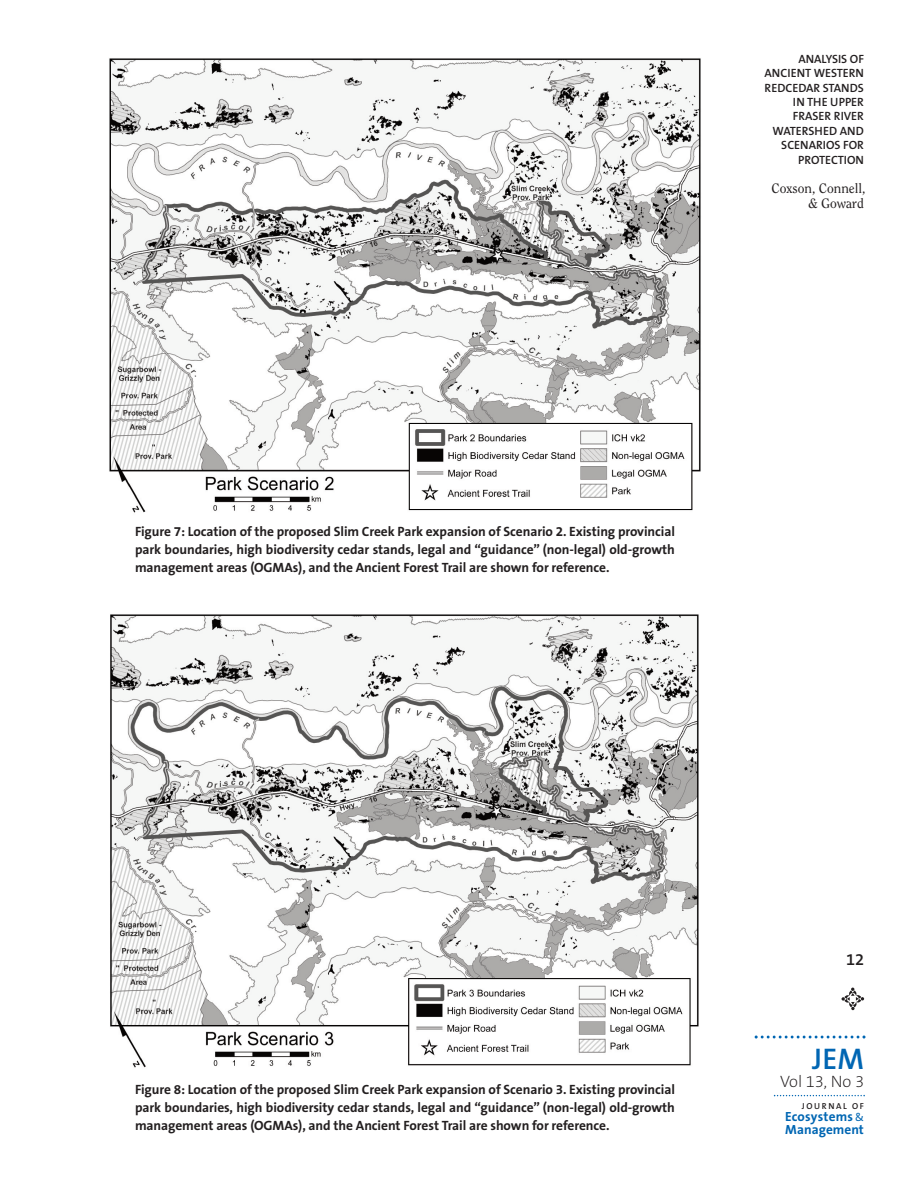
<style>
.page{position:relative;width:918px;height:1188px;background:#fff}
.page>*{position:absolute;margin:0;border:0;box-sizing:border-box;transform-origin:0 0}
.t1{font:600 30px "The Sans B6";color:#0166b3}
.t2{font:200 16.5px "The Sans B2";color:#231f20}
.t3{font:600 16.5px "The Sans B6";color:#231f20}
.t4{font:700 13.5px/18px "The Sans B7";letter-spacing:-.005em;color:#231f20;text-align:justify}
.t5{font:13.5px/15px "Clearface";color:#231f20;text-align:right}
.t6{font:700 13.35px/12.5px "The Sans B7";letter-spacing:.005em;color:#0166b3}
.t7{font:600 12px/14.4px "The Sans B6";color:#231f20;text-align:right}
.t8{font:600 8.7px "The Sans B6";letter-spacing:.185em;color:#231f20}
.s1{font-family:"The Sans B5 Plain";font-weight:400;font-size:11.1px}
</style>
<div class="page">
<svg style="left:774px;top:1095px;width:91px;height:1px"></svg>
<svg style="left:755px;top:1036px;width:111px;height:3px"></svg>
<svg style="left:842px;top:988px;width:22px;height:22px"></svg>
<img style="left:110px;top:614px;width:589px;height:454px">
<img style="left:109px;top:58px;width:592px;height:455px">
<p class="t7" style="left:765px;top:52px;width:101px">ANALYSIS OF<br>ANCIENT WESTERN<br>REDCEDAR STANDS<br>IN THE UPPER<br>FRASER RIVER<br>WATERSHED AND<br>SCENARIOS FOR<br>PROTECTION</p>
<p class="t5" style="left:772px;top:182px;width:96px">Coxson, Connell, &amp; Goward</p>
<p class="t4" style="left:135px;top:523px;width:542px">Figure 7: Location of the proposed Slim Creek Park expansion of Scenario 2. Existing provincial park boundaries, high biodiversity cedar stands, legal and “guidance” (non-legal) old-growth management areas (OGMAs), and the Ancient Forest Trail are shown for reference.</p>
<p class="t4" style="left:135px;top:1081px;width:542px">Figure 8: Location of the proposed Slim Creek Park expansion of Scenario 3. Existing provincial park boundaries, high biodiversity cedar stands, legal and “guidance” (non-legal) old-growth management areas (OGMAs), and the Ancient Forest Trail are shown for reference.</p>
<p class="t3" style="left:846px;top:951px;width:20px">12</p>
<h1 class="t1" style="left:812px;top:1044px;width:53px">JEM</h1>
<p class="t2" style="left:780px;top:1073px;width:85px">Vol 13, No 3</p>
<p class="t8" style="left:802px;top:1101px;width:63px">JOURNAL OF</p>
<p class="t6" style="left:785px;top:1111px;width:80px">Ecosystems <span class="s1">&amp;<br></span>Management</p>
</div>
